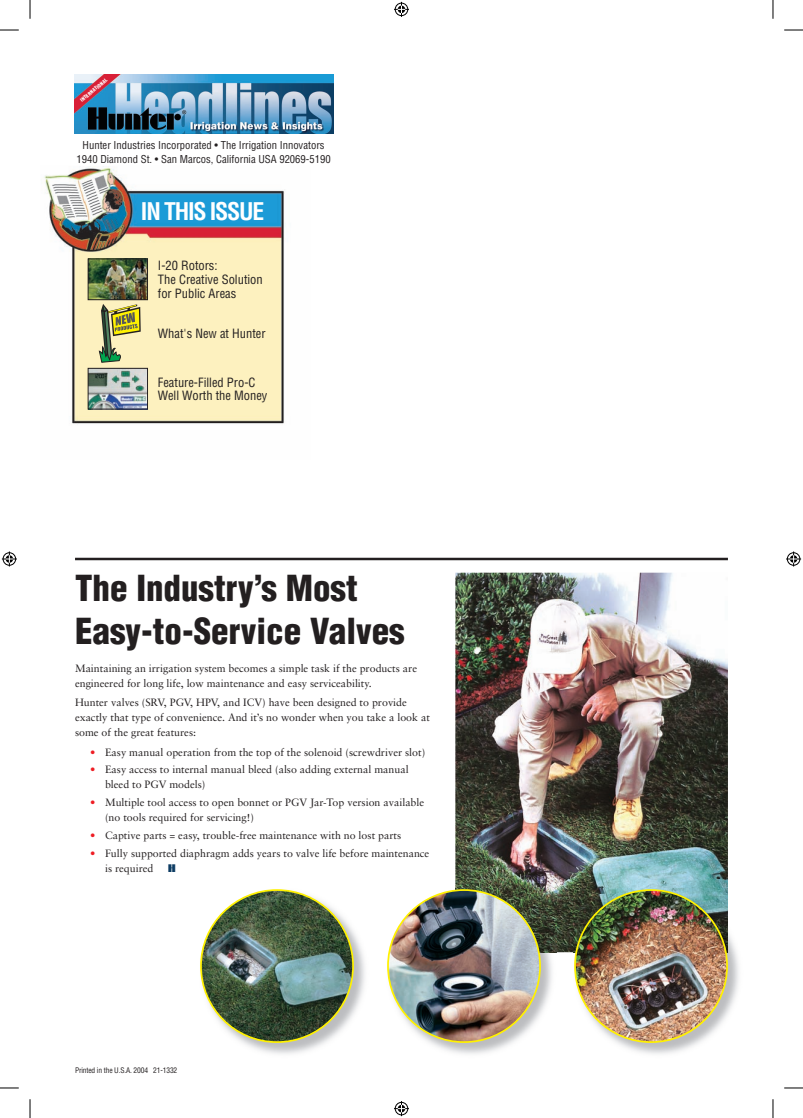
<style>
.page{position:relative;width:803px;height:1118px;background:#fff}
.page>*{position:absolute;margin:0;border:0;box-sizing:border-box;transform-origin:0 0}
.t1{font:900 condensed 35px/42.5px "Helvetica";color:#231f20}
.t2{font:700 condensed 23.75px "Helvetica";letter-spacing:-.05em;color:#fff}
.t3{font:condensed 12.5px/13.8px "Helvetica";color:#231f20}
.t4{font:10.62px/15px "Sabon";color:#231f20}
.t5{font:condensed 10.62px/13.8px "Helvetica";color:#231f20;text-align:center}
.t6{font:900 10.62px "Army";color:#0d3c63;scale:1.1 1}
.t7{font:condensed 7.5px "Helvetica";letter-spacing:-.02em;color:#231f20}
.t8{font:900 condensed 5px "Helvetica";color:#fff}
.s1{color:#ee1d23}
</style>
<div class="page">
<img style="left:44px;top:166px;width:240px;height:258px">
<img style="left:75px;top:75px;width:258px;height:58px">
<img style="left:90px;top:261px;width:56px;height:37px">
<div style="left:88px;top:259px;width:60px;height:41px;border:1px solid #231f20"></div>
<img style="left:90px;top:370px;width:56px;height:37px">
<div style="left:88px;top:368px;width:60px;height:41px;border:1px solid #231f20"></div>
<img style="left:455px;top:572px;width:273px;height:380px">
<img style="left:387px;top:889px;width:169px;height:165px">
<img style="left:455px;top:888px;width:101px;height:64px">
<img style="left:388px;top:890px;width:152px;height:152px">
<img style="left:573px;top:933px;width:166px;height:121px">
<img style="left:573px;top:888px;width:155px;height:64px">
<img style="left:575px;top:890px;width:152px;height:152px">
<img style="left:200px;top:889px;width:165px;height:165px">
<img style="left:201px;top:890px;width:152px;height:152px">
<hr style="left:75px;top:557px;width:652px;height:3px;background:#231f20">
<svg style="left:99px;top:304px;width:42px;height:59px;background:#b1b272"></svg>
<svg style="left:0;top:29px;width:19px;height:2px"></svg>
<svg style="left:784px;top:29px;width:18px;height:2px"></svg>
<svg style="left:0;top:1087px;width:19px;height:1px"></svg>
<svg style="left:784px;top:1087px;width:18px;height:1px"></svg>
<svg style="left:29px;top:0;width:2px;height:19px"></svg>
<svg style="left:29px;top:1099px;width:2px;height:19px"></svg>
<svg style="left:772px;top:0;width:1px;height:19px"></svg>
<svg style="left:772px;top:1099px;width:1px;height:19px"></svg>
<svg style="left:394px;top:2px;width:15px;height:15px"></svg>
<svg style="left:394px;top:1101px;width:15px;height:15px"></svg>
<svg style="left:2px;top:551px;width:15px;height:15px"></svg>
<svg style="left:786px;top:551px;width:15px;height:15px"></svg>
<p class="t8" style="left:79px;top:98px;width:35px;rotate:-40deg">INTERNATIONAL</p>
<p class="t5" style="left:76px;top:138px;width:256px">Hunter Industries Incorporated • The Irrigation Innovators<br>1940 Diamond St. • San Marcos, California USA 92069-5190</p>
<h2 class="t2" style="left:141px;top:197px;width:125px">IN THIS ISSUE</h2>
<p class="t3" style="left:158px;top:258px;width:106px">I-20 Rotors:<br>The Creative Solution for Public Areas</p>
<p class="t3" style="left:158px;top:326px;width:109px">What's New at Hunter</p>
<p class="t3" style="left:158px;top:375px;width:111px">Feature-Filled Pro-C<br>Well Worth the Money</p>
<h1 class="t1" style="left:75px;top:566px;width:331px">The Industry’s Most<br>Easy-to-Service Valves</h1>
<p class="t4" style="left:75px;top:660px;width:343px">Maintaining an irrigation system becomes a simple task if the products are engineered for long life, low maintenance and easy serviceability.</p>
<p class="t4" style="left:75px;top:695px;width:356px">Hunter valves (SRV, PGV, HPV, and ICV) have been designed to provide exactly that type of convenience. And it’s no wonder when you take a look at some of the great features:</p>
<p class="t4" style="left:90px;top:744px;width:336px"><span class="s1">•</span> Easy manual operation from the top of the solenoid (screwdriver slot)</p>
<p class="t4" style="left:105px;top:762px;width:305px;text-indent:-15px"><span class="s1">•</span> Easy access to internal manual bleed (also adding external manual bleed to PGV models)</p>
<p class="t4" style="left:105px;top:795px;width:320px;text-indent:-15px"><span class="s1">•</span> Multiple tool access to open bonnet or PGV Jar-Top version available (no tools required for servicing!)</p>
<p class="t4" style="left:90px;top:827px;width:312px"><span class="s1">•</span> Captive parts = easy, trouble-free maintenance with no lost parts</p>
<p class="t4" style="left:105px;top:845px;width:326px;text-indent:-15px"><span class="s1">•</span> Fully supported diaphragm adds years to valve life before maintenance is required</p>
<p class="t6" style="left:168px;top:861px;width:8px">H</p>
<p class="t7" style="left:75px;top:1065px;width:104px">Printed in the U.S.A. 2004 21-1332</p>
</div>
